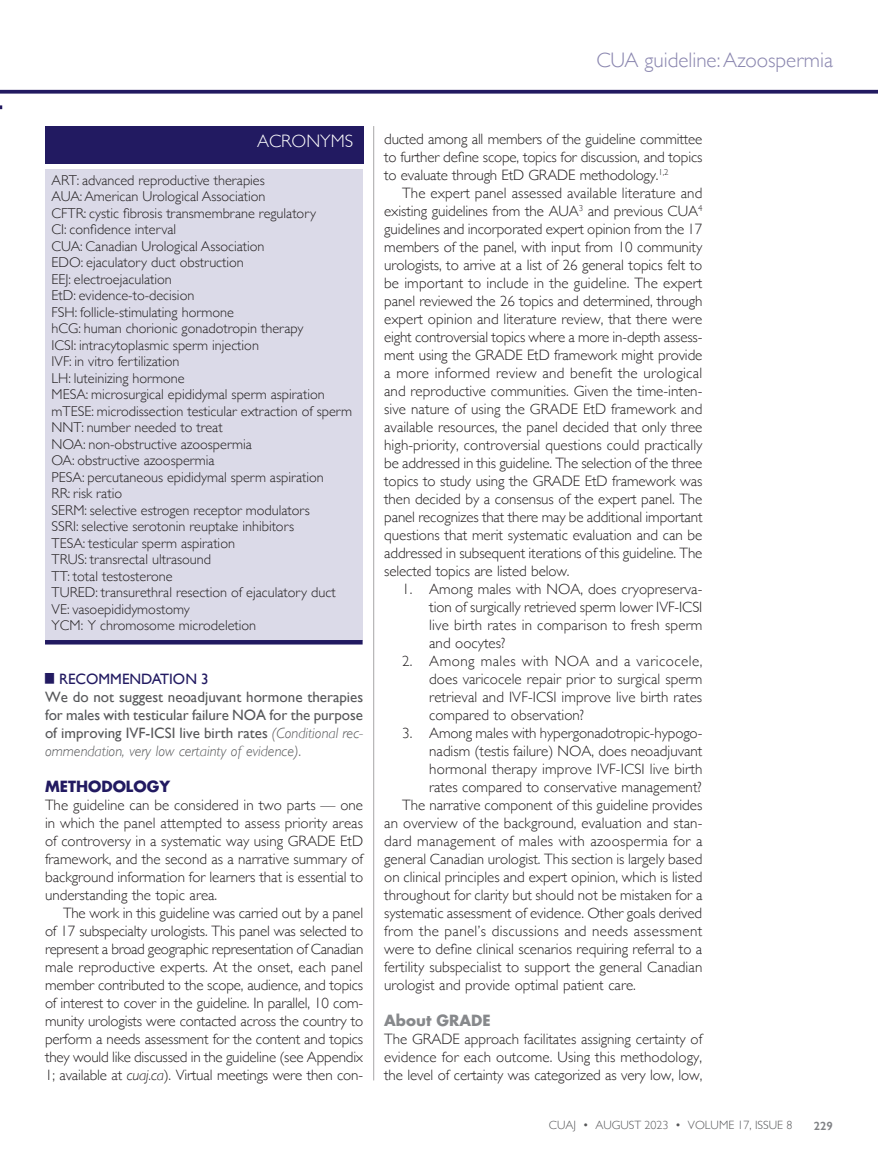
<style>
.page{position:relative;width:878px;height:1175px;background:#fff}
.page>*{position:absolute;margin:0;border:0;box-sizing:border-box;transform-origin:0 0}
.RUN{font:300 21px "Gill Sans";color:#8a86af}
.t1{font:300 18px "Gill Sans";color:#fff}
.PJ{font:300 15px/18px "Gill Sans";color:#231f20;text-align:justify}
.t2{font:15px/18px "Gill Sans";color:#57585a;text-align:justify}
.Recommendation_BW{font:15px "Gill Sans";color:#221a61}
.t3{font:700 15px "Futura";color:#221a61}
.t4{font:700 15px "Futura";color:#87898c}
.t5{font:300 14.25px "Gill Sans";color:#231f20}
.t6{font:300 12px "Gill Sans";color:#57585a}
.t7{font:600 12px "Gill Sans";color:#808285}
.s1{font-weight:300;font-style:italic}
.s2{font-weight:300}
.s3{font-style:italic}
</style>
<div class="page">
<svg style="left:0;top:90px;width:878px;height:4px;background:#373070"></svg>
<hr style="left:373px;top:126px;width:1px;height:954px;background:#231f20">
<div style="left:45px;top:126px;width:318px;height:38px;background:#221a61"></div>
<div style="left:46px;top:169px;width:317px;height:471px;background:#dbdae8"></div>
<hr style="left:45px;top:640px;width:317px;height:4px;background:#221a61">
<p class="RUN" style="left:596px;top:43px;width:238px">CUA guideline: Azoospermia</p>
<p class="t1" style="left:257px;top:127px;width:98px">ACRONYMS</p>
<p class="t5" style="left:52px;top:169px;width:215px">ART: advanced reproductive therapies</p>
<p class="t5" style="left:52px;top:185px;width:215px">AUA: American Urological Association</p>
<p class="t5" style="left:52px;top:202px;width:266px">CFTR: cystic fibrosis transmembrane regulatory</p>
<p class="t5" style="left:52px;top:218px;width:126px">CI: confidence interval</p>
<p class="t5" style="left:52px;top:235px;width:214px">CUA: Canadian Urological Association</p>
<p class="t5" style="left:52px;top:251px;width:194px">EDO: ejaculatory duct obstruction</p>
<p class="t5" style="left:52px;top:268px;width:122px">EEJ: electroejaculation</p>
<p class="t5" style="left:52px;top:284px;width:144px">EtD: evidence-to-decision</p>
<p class="t5" style="left:52px;top:301px;width:184px">FSH: follicle-stimulating hormone</p>
<p class="t5" style="left:52px;top:317px;width:253px">hCG: human chorionic gonadotropin therapy</p>
<p class="t5" style="left:52px;top:334px;width:209px">ICSI: intracytoplasmic sperm injection</p>
<p class="t5" style="left:52px;top:350px;width:129px">IVF: in vitro fertilization</p>
<p class="t5" style="left:52px;top:367px;width:135px">LH: luteinizing hormone</p>
<p class="t5" style="left:52px;top:383px;width:275px">MESA: microsurgical epididymal sperm aspiration</p>
<p class="t5" style="left:52px;top:400px;width:302px">mTESE: microdissection testicular extraction of sperm</p>
<p class="t5" style="left:52px;top:416px;width:172px">NNT: number needed to treat</p>
<p class="t5" style="left:52px;top:433px;width:202px">NOA: non-obstructive azoospermia</p>
<p class="t5" style="left:52px;top:449px;width:165px">OA: obstructive azoospermia</p>
<p class="t5" style="left:52px;top:466px;width:274px">PESA: percutaneous epididymal sperm aspiration</p>
<p class="t5" style="left:52px;top:482px;width:72px">RR: risk ratio</p>
<p class="t5" style="left:52px;top:499px;width:260px">SERM: selective estrogen receptor modulators</p>
<p class="t5" style="left:52px;top:515px;width:244px">SSRI: selective serotonin reuptake inhibitors</p>
<p class="t5" style="left:52px;top:532px;width:185px">TESA: testicular sperm aspiration</p>
<p class="t5" style="left:52px;top:548px;width:161px">TRUS: transrectal ultrasound</p>
<p class="t5" style="left:52px;top:565px;width:123px">TT: total testosterone</p>
<p class="t5" style="left:52px;top:581px;width:285px">TURED: transurethral resection of ejaculatory duct</p>
<p class="t5" style="left:52px;top:598px;width:140px">VE: vasoepididymostomy</p>
<p class="t5" style="left:52px;top:614px;width:206px">YCM: Y chromosome microdeletion</p>
<p class="Recommendation_BW" style="left:45px;top:670px;width:165px"><sup>█</sup> RECOMMENDATION 3</p>
<p class="t2" style="left:45px;top:688px;width:320px">We do not suggest neoadjuvant hormone therapies for males with testicular failure NOA for the purpose of improving IVF-ICSI live birth rates <span class="s1">(Conditional rec&shy;ommendation, very low certainty of evidence)</span><span class="s2">.</span></p>
<h1 class="t3" style="left:45px;top:776px;width:126px">METHODOLOGY</h1>
<p class="PJ" style="left:45px;top:795px;width:319px">The guideline can be considered in two parts — one in which the panel attempted to assess priority areas of controversy in a systematic way using GRADE EtD framework, and the second as a narrative summary of background information for learners that is essential to understanding the topic area.</p>
<p class="PJ" style="left:45px;top:903px;width:320px;text-indent:18px">The work in this guideline was carried out by a panel of 17 subspecialty urologists. This panel was selected to represent a broad geographic representation of Canadian male reproductive experts. At the onset, each panel member contributed to the scope, audience, and topics of interest to cover in the guideline. In parallel, 10 com&shy;munity urologists were contacted across the country to perform a needs assessment for the content and topics they would like discussed in the guideline (see Appendix 1; available at <span class="s3">cuaj.ca</span>). Virtual meetings were then con-</p>
<p class="PJ" style="left:384px;top:129px;width:320px">ducted among all members of the guideline committee to further define scope, topics for discussion, and topics to evaluate through EtD GRADE methodology.<sup>1,2</sup></p>
<p class="PJ" style="left:384px;top:183px;width:320px;text-indent:18px">The expert panel assessed available literature and existing guidelines from the AUA<sup>3</sup> and previous CUA<sup>4 </sup>guidelines and incorporated expert opinion from the 17 members of the panel, with input from 10 community urologists, to arrive at a list of 26 general topics felt to be important to include in the guideline. The expert panel reviewed the 26 topics and determined, through expert opinion and literature review, that there were eight controversial topics where a more in-depth assess&shy;ment using the GRADE EtD framework might provide a more informed review and benefit the urological and reproductive communities. Given the time-inten&shy;sive nature of using the GRADE EtD framework and available resources, the panel decided that only three high-priority, controversial questions could practically be addressed in this guideline. The selection of the three topics to study using the GRADE EtD framework was then decided by a consensus of the expert panel. The panel recognizes that there may be additional important questions that merit systematic evaluation and can be addressed in subsequent iterations of this guideline. The selected topics are listed below.</p>
<p class="PJ" style="left:429px;top:579px;width:275px;text-indent:-27px">1. Among males with NOA, does cryopreserva&shy;tion of surgically retrieved sperm lower IVF-ICSI live birth rates in comparison to fresh sperm and oocytes?</p>
<p class="PJ" style="left:429px;top:651px;width:275px;text-indent:-27px">2. Among males with NOA and a varicocele, does varicocele repair prior to surgical sperm retrieval and IVF-ICSI improve live birth rates compared to observation?</p>
<p class="PJ" style="left:429px;top:723px;width:275px;text-indent:-27px">3. Among males with hypergonadotropic-hypogo&shy;nadism (testis failure) NOA, does neoadjuvant hormonal therapy improve IVF-ICSI live birth rates compared to conservative management?</p>
<p class="PJ" style="left:384px;top:795px;width:320px;text-indent:18px">The narrative component of this guideline provides an overview of the background, evaluation and stan&shy;dard management of males with azoospermia for a general Canadian urologist. This section is largely based on clinical principles and expert opinion, which is listed throughout for clarity but should not be mistaken for a systematic assessment of evidence. Other goals derived from the panel’s discussions and needs assessment were to define clinical scenarios requiring referral to a fertility subspecialist to support the general Canadian urologist and provide optimal patient care.</p>
<h2 class="t4" style="left:384px;top:1010px;width:108px">About GRADE</h2>
<p class="PJ" style="left:384px;top:1029px;width:320px">The GRADE approach facilitates assigning certainty of evidence for each outcome. Using this methodology, the level of certainty was categorized as very low, low,</p>
<p class="t6" style="left:549px;top:1115px;width:245px">CUAJ • AUGUST 2023 • VOLUME 17, ISSUE 8</p>
<p class="t7" style="left:813px;top:1118px;width:21px">229</p>
</div>
